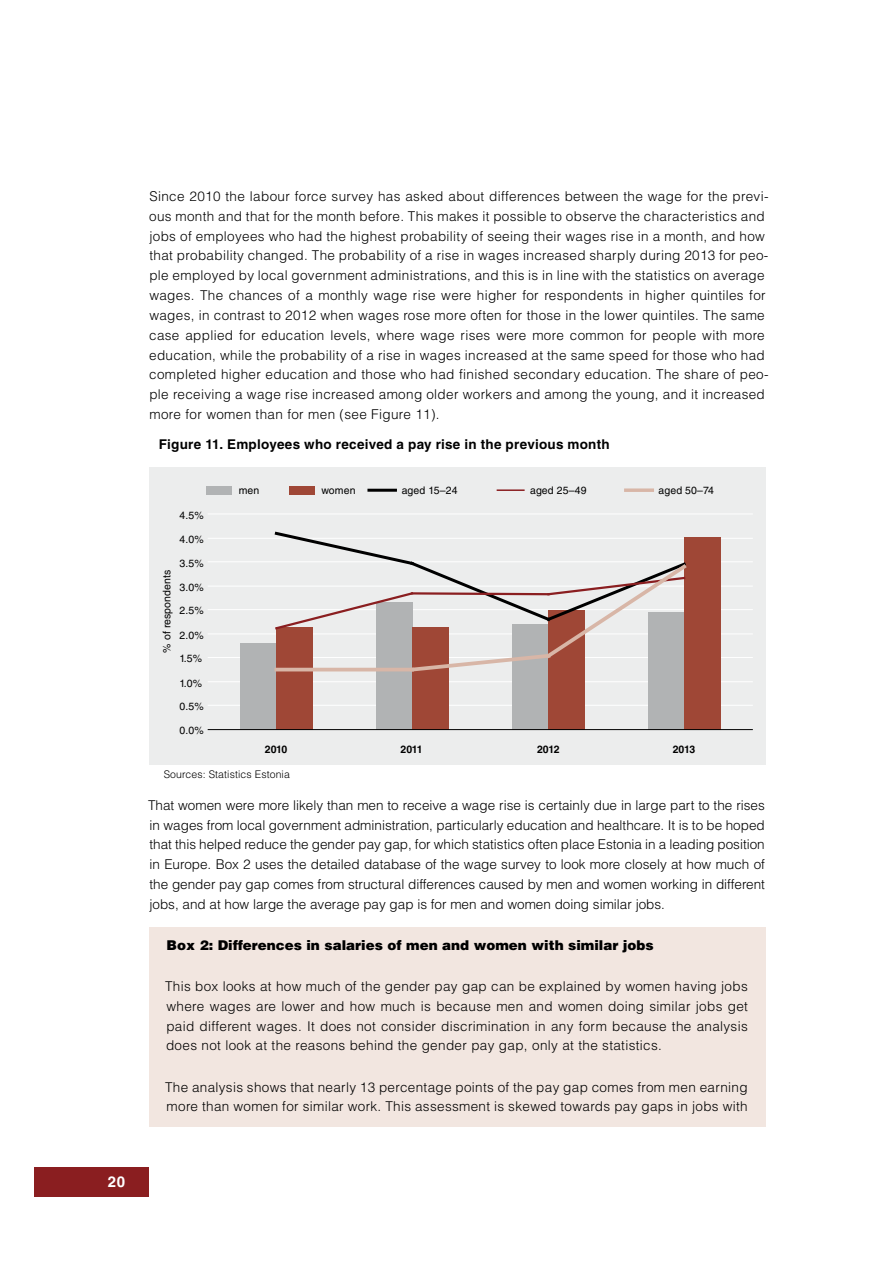
<style>
.page{position:relative;width:893px;height:1263px;background:#fff}
.page>*{position:absolute;margin:0;border:0;box-sizing:border-box;transform-origin:0 0}
.t1{font:700 15px "Helvetica LT Std";color:#fff}
.t2{font:300 13.5px/19.8px "Helvetica LT Std";letter-spacing:.025em;color:#000}
.t3{font:700 13.5px "Helvetica LT Std";letter-spacing:.02em;color:#000}
.t4{font:900 13.5px "Helvetica LT Std";color:#000}
.t5{font:10.5px "Helvetica LT Std";letter-spacing:.01em;color:#000}
.t6{font:300 10.5px "Helvetica LT Std";letter-spacing:.01em;color:#000}
.t7{font:700 10.5px "Helvetica LT Std";letter-spacing:-.035em;color:#000}
</style>
<div class="page">
<div style="left:35px;top:1167px;width:114px;height:30px;background:#8a1e20"></div>
<div style="left:149px;top:927px;width:616px;height:200px;background:#f2e6e0"></div>
<div style="left:149px;top:467px;width:616px;height:298px;background:#eceded"></div>
<hr style="left:208px;top:705px;width:544px;height:1px;background:#fff">
<hr style="left:208px;top:681px;width:544px;height:1px;background:#fff">
<hr style="left:208px;top:657px;width:544px;height:1px;background:#fff">
<hr style="left:208px;top:633px;width:544px;height:1px;background:#fff">
<hr style="left:208px;top:609px;width:544px;height:1px;background:#fff">
<hr style="left:208px;top:586px;width:544px;height:1px;background:#fff">
<hr style="left:208px;top:561px;width:544px;height:1px;background:#fff">
<hr style="left:208px;top:538px;width:544px;height:1px;background:#fff">
<hr style="left:208px;top:514px;width:544px;height:1px;background:#fff">
<div style="left:240px;top:643px;width:37px;height:87px;background:#b1b3b4"></div>
<div style="left:376px;top:603px;width:36px;height:127px;background:#b1b3b4"></div>
<div style="left:512px;top:625px;width:37px;height:105px;background:#b1b3b4"></div>
<div style="left:648px;top:612px;width:36px;height:118px;background:#b1b3b4"></div>
<div style="left:277px;top:627px;width:36px;height:103px;background:#9f4736"></div>
<div style="left:412px;top:627px;width:37px;height:103px;background:#9f4736"></div>
<div style="left:549px;top:610px;width:36px;height:120px;background:#9f4736"></div>
<div style="left:684px;top:538px;width:37px;height:192px;background:#9f4736"></div>
<hr style="left:208px;top:729px;width:544px;height:1px;background:#000">
<svg style="left:274px;top:531px;width:415px;height:143px"></svg>
<div style="left:206px;top:487px;width:26px;height:8px;background:#b1b3b4"></div>
<div style="left:289px;top:487px;width:26px;height:8px;background:#9f4736"></div>
<hr style="left:369px;top:489px;width:26px;height:3px;background:#000">
<hr style="left:497px;top:489px;width:27px;height:2px;background:#8a1e20">
<svg style="left:626px;top:488px;width:26px;height:4px"></svg>
<p class="t2" style="left:149px;top:186px;width:621px">Since 2010 the labour force survey has asked about differences between the wage for the previ&shy;ous month and that for the month before. This makes it possible to observe the characteristics and jobs of employees who had the highest probability of seeing their wages rise in a month, and how that probability changed. The probability of a rise in wages increased sharply during 2013 for peo&shy;ple employed by local government administrations, and this is in line with the statistics on average wages. The chances of a monthly wage rise were higher for respondents in higher quintiles for wages, in contrast to 2012 when wages rose more often for those in the lower quintiles. The same case applied for education levels, where wage rises were more common for people with more education, while the probability of a rise in wages increased at the same speed for those who had completed higher education and those who had finished secondary education. The share of peo&shy;ple receiving a wage rise increased among older workers and among the young, and it increased more for women than for men (see Figure 11).</p>
<p class="t3" style="left:159px;top:436px;width:452px">Figure 11. Employees who received a pay rise in the previous month</p>
<p class="t5" style="left:179px;top:509px;width:26px">4.5%</p>
<p class="t5" style="left:179px;top:533px;width:26px">4.0%</p>
<p class="t5" style="left:179px;top:557px;width:26px">3.5%</p>
<p class="t5" style="left:161px;top:653px;width:85px;rotate:-90deg">% of respondents</p>
<p class="t5" style="left:179px;top:581px;width:26px">3.0%</p>
<p class="t5" style="left:179px;top:605px;width:26px">2.5%</p>
<p class="t5" style="left:179px;top:629px;width:26px">2.0%</p>
<p class="t5" style="left:179px;top:652px;width:24px">1.5%</p>
<p class="t5" style="left:179px;top:677px;width:24px">1.0%</p>
<p class="t5" style="left:179px;top:700px;width:26px">0.5%</p>
<p class="t5" style="left:179px;top:725px;width:26px">0.0%</p>
<p class="t5" style="left:239px;top:484px;width:22px">men</p>
<p class="t5" style="left:321px;top:484px;width:36px">women</p>
<p class="t5" style="left:402px;top:484px;width:57px">aged 15–24</p>
<p class="t5" style="left:530px;top:484px;width:58px">aged 25–49</p>
<p class="t5" style="left:658px;top:484px;width:57px">aged 50–74</p>
<p class="t7" style="left:265px;top:742px;width:24px">2010</p>
<p class="t7" style="left:401px;top:742px;width:24px">2011</p>
<p class="t7" style="left:537px;top:742px;width:24px">2012</p>
<p class="t7" style="left:673px;top:742px;width:24px">2013</p>
<p class="t6" style="left:164px;top:768px;width:128px">Sources: Statistics Estonia</p>
<p class="t2" style="left:148px;top:795px;width:619px;text-align:justify">That women were more likely than men to receive a wage rise is certainly due in large part to the rises in wages from local government administration, particularly education and healthcare. It is to be hoped that this helped reduce the gender pay gap, for which statistics often place Estonia in a leading position in Europe. Box 2 uses the detailed database of the wage survey to look more closely at how much of the gender pay gap comes from structural differences caused by men and women working in different jobs, and at how large the average pay gap is for men and women doing similar jobs.</p>
<p class="t4" style="left:167px;top:936px;width:488px">Box 2: Differences in salaries of men and women with similar jobs</p>
<p class="t2" style="left:165px;top:976px;width:584px;text-align:justify">This box looks at how much of the gender pay gap can be explained by women having jobs where wages are lower and how much is because men and women doing similar jobs get paid different wages. It does not consider discrimination in any form because the analysis does not look at the reasons behind the gender pay gap, only at the statistics.</p>
<p class="t2" style="left:165px;top:1077px;width:584px">The analysis shows that nearly 13 percentage points of the pay gap comes from men earning more than women for similar work. This assessment is skewed towards pay gaps in jobs with</p>
<p class="t1" style="left:108px;top:1173px;width:19px">20</p>
</div>
